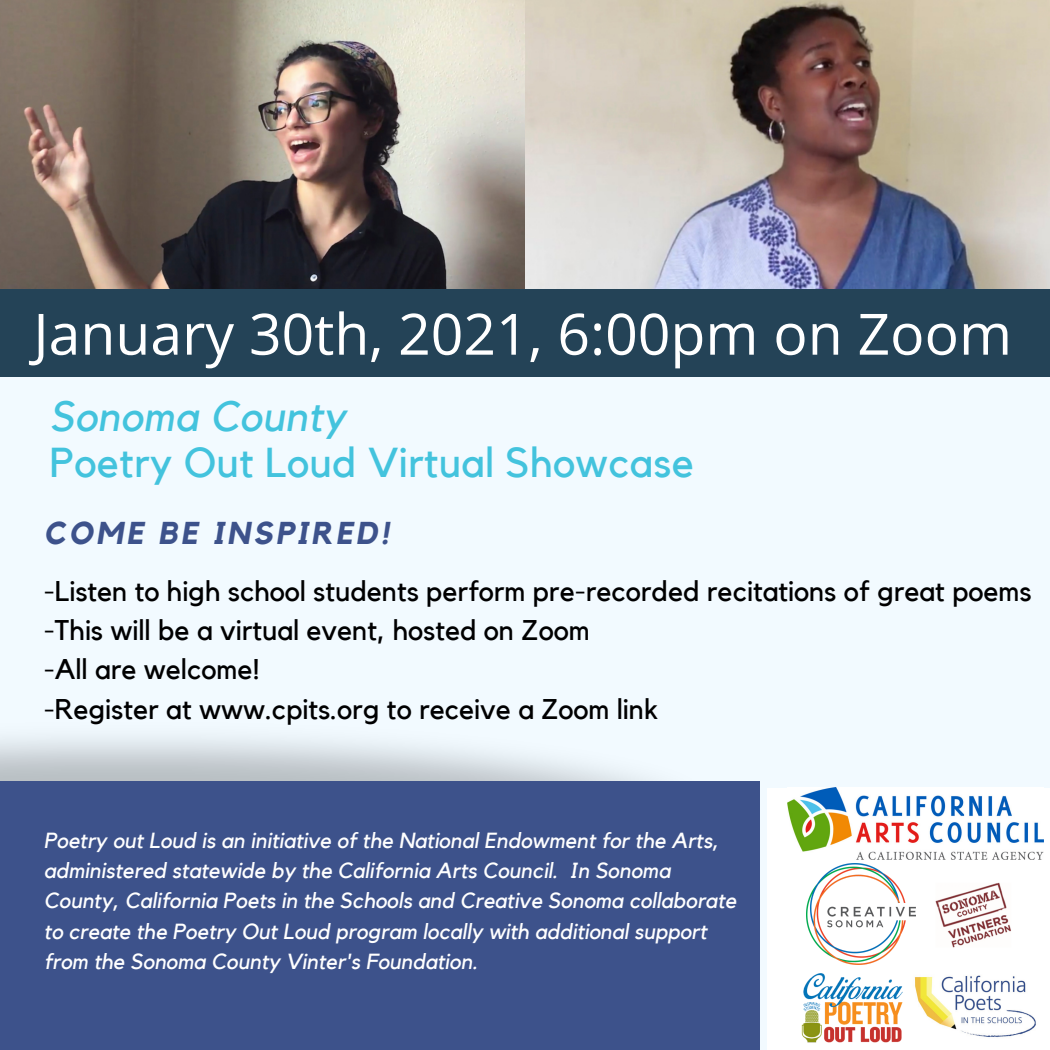
<style>
.page{position:relative;width:1050px;height:1050px;background:#f2faff}
.page>*{position:absolute;margin:0;border:0;box-sizing:border-box;transform-origin:0 0}
.t1{font:57.05px "Open Sans";color:#fff}
.t2{font:italic 42.18px "Kollektif";letter-spacing:.01em;color:#43c3dd}
.t3{font:41.65px "Kollektif";letter-spacing:.01em;color:#43c3dd}
.t4{font:italic 700 31.5px "Kollektif";letter-spacing:.1em;color:#3d528b}
.t5{font:28.35px "Kollektif";color:#000}
.t6{font:italic 21.88px/30.1px "Kollektif";color:#fff}
.t7{font:700 19.43px "Kollektif";letter-spacing:.1em;color:#f2faff}
</style>
<div class="page">
<div style="left:767px;top:788px;width:283px;height:262px;background:#fff"></div>
<img style="left:914px;top:975px;width:122px;height:62px">
<img style="left:801px;top:973px;width:102px;height:70px">
<div style="left:0;top:781px;width:760px;height:269px;background:#3d528b"></div>
<img style="left:525px;top:0;width:525px;height:289px">
<img style="left:0;top:0;width:525px;height:289px">
<div style="left:0;top:289px;width:1050px;height:88px;background:#244357"></div>
<img style="left:806px;top:864px;width:109px;height:101px">
<img style="left:788px;top:788px;width:255px;height:72px">
<img style="left:935px;top:882px;width:76px;height:66px">
<p class="t1" style="left:33px;top:294px;width:980px">January 30th, 2021, 6:00pm on Zoom</p>
<p class="t7" style="left:74px;top:348px;width:341px">FEBRUARY 7TH, 1:00PM-1:30PM</p>
<p class="t2" style="left:50px;top:396px;width:297px">Sonoma County</p>
<p class="t3" style="left:50px;top:443px;width:645px">Poetry Out Loud Virtual Showcase</p>
<p class="t4" style="left:44px;top:519px;width:347px">COME BE INSPIRED!</p>
<p class="t5" style="left:44px;top:578px;width:989px">-Listen to high school students perform pre-recorded recitations of great poems</p>
<p class="t5" style="left:44px;top:617px;width:547px">-This will be a virtual event, hosted on Zoom</p>
<p class="t5" style="left:44px;top:656px;width:217px">-All are welcome!</p>
<p class="t5" style="left:44px;top:696px;width:616px">-Register at www.cpits.org to receive a Zoom link</p>
<p class="t6" style="left:44px;top:827px;width:694px">Poetry out Loud is an initiative of the National Endowment for the Arts, administered statewide by the California Arts Council. In Sonoma County, California Poets in the Schools and Creative Sonoma collaborate to create the Poetry Out Loud program locally with additional support from the Sonoma County Vinter's Foundation.</p>
</div>
